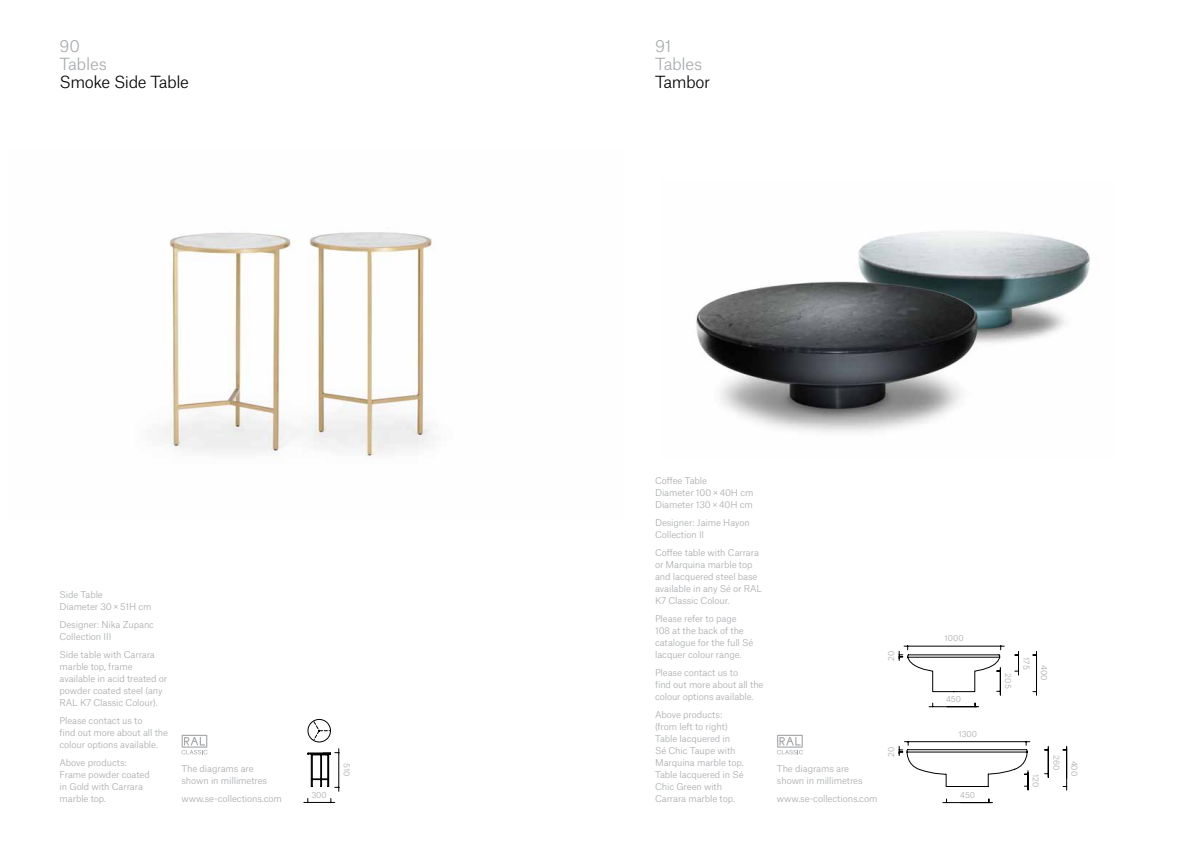
<style>
.page{position:relative;width:1191px;height:842px;background:#fff}
.page>*{position:absolute;margin:0;border:0;box-sizing:border-box;transform-origin:0 0}
.t1{font:300 16px "Atlas Grotesk";letter-spacing:-.03em;color:#000}
.t2{font:300 16px/18px "Atlas Grotesk";letter-spacing:-.015em;color:#a7a9ac}
.t3{font:300 9px/12px "Atlas Grotesk";letter-spacing:-.01em;color:#a7a9ac}
.t4{font:300 8px "Atlas Grotesk";letter-spacing:-.005em;color:#a7a9ac}
</style>
<div class="page">
<img style="left:163px;top:232px;width:269px;height:226px">
<svg style="left:181px;top:735px;width:26px;height:19px"></svg>
<svg style="left:304px;top:798px;width:31px;height:5px"></svg>
<svg style="left:308px;top:749px;width:31px;height:42px"></svg>
<svg style="left:313px;top:721px;width:17px;height:19px"></svg>
<div style="left:308px;top:719px;width:23px;height:23px;border:1px solid #000;border-radius:50%"></div>
<svg style="left:898px;top:741px;width:169px;height:62px"></svg>
<svg style="left:898px;top:646px;width:139px;height:62px"></svg>
<img style="left:696px;top:231px;width:394px;height:201px">
<svg style="left:777px;top:735px;width:26px;height:19px"></svg>
<h1 class="t2" style="left:60px;top:36px;width:49px">90<br>Tables</h1>
<h1 class="t1" style="left:60px;top:70px;width:131px">Smoke Side Table</h1>
<p class="t3" style="left:60px;top:588px;width:94px">Side Table<br>Diameter 30 × 51H cm</p>
<p class="t3" style="left:60px;top:618px;width:96px">Designer: Nika Zupanc<br>Collection III</p>
<p class="t3" style="left:60px;top:648px;width:109px">Side table with Carrara marble top, frame available in acid treated or powder coated steel (any<br>RAL K7 Classic Colour).</p>
<p class="t3" style="left:60px;top:714px;width:110px">Please contact us to<br>find out more about all the colour options available.</p>
<p class="t3" style="left:60px;top:756px;width:92px">Above products:<br>Frame powder coated in Gold with Carrara marble top.</p>
<p class="t3" style="left:181px;top:762px;width:87px">The diagrams are shown in millimetres</p>
<p class="t3" style="left:181px;top:792px;width:102px">www.se-collections.com</p>
<p class="t4" style="left:311px;top:788px;width:17px">300</p>
<p class="t4" style="left:353px;top:763px;width:15px;rotate:90deg">510</p>
<h1 class="t2" style="left:655px;top:36px;width:49px">91<br>Tables</h1>
<h1 class="t1" style="left:655px;top:70px;width:57px">Tambor</h1>
<p class="t3" style="left:655px;top:474px;width:100px">Coffee Table<br>Diameter 100 × 40H cm<br>Diameter 130 × 40H cm</p>
<p class="t3" style="left:655px;top:516px;width:96px">Designer: Jaime Hayon<br>Collection II</p>
<p class="t3" style="left:655px;top:546px;width:109px">Coffee table with Carrara or Marquina marble top and lacquered steel base available in any Sé or RAL<br>K7 Classic Colour.</p>
<p class="t3" style="left:655px;top:612px;width:100px">Please refer to page<br>108 at the back of the catalogue for the full Sé lacquer colour range.</p>
<p class="t3" style="left:655px;top:666px;width:110px">Please contact us to<br>find out more about all the colour options available.</p>
<p class="t3" style="left:655px;top:708px;width:90px">Above products: (from left to right)<br>Table lacquered in<br>Sé Chic Taupe with<br>Marquina marble top.<br>Table lacquered in Sé<br>Chic Green with<br>Carrara marble top.</p>
<p class="t4" style="left:884px;top:653px;width:12px;rotate:-90deg">20</p>
<p class="t4" style="left:884px;top:661px;width:12px;rotate:-90deg">20</p>
<p class="t3" style="left:777px;top:762px;width:87px">The diagrams are shown in millimetres</p>
<p class="t3" style="left:777px;top:792px;width:102px">www.se-collections.com</p>
<p class="t4" style="left:885px;top:757px;width:12px;rotate:-90deg">20</p>
<p class="t4" style="left:885px;top:764px;width:12px;rotate:-90deg">20</p>
<p class="t4" style="left:944px;top:632px;width:21px">1000</p>
<p class="t4" style="left:946px;top:692px;width:16px">450</p>
<p class="t4" style="left:958px;top:727px;width:20px">1300</p>
<p class="t4" style="left:960px;top:788px;width:16px">450</p>
<p class="t4" style="left:1014px;top:666px;width:17px;rotate:90deg">205</p>
<p class="t4" style="left:1014px;top:673px;width:17px;rotate:90deg">205</p>
<p class="t4" style="left:1032px;top:657px;width:14px;rotate:90deg">175</p>
<p class="t4" style="left:1050px;top:658px;width:17px;rotate:90deg">400</p>
<p class="t4" style="left:1050px;top:665px;width:17px;rotate:90deg">400</p>
<p class="t4" style="left:1042px;top:774px;width:15px;rotate:90deg">120</p>
<p class="t4" style="left:1042px;top:781px;width:15px;rotate:90deg">120</p>
<p class="t4" style="left:1062px;top:755px;width:17px;rotate:90deg">260</p>
<p class="t4" style="left:1062px;top:762px;width:17px;rotate:90deg">260</p>
<p class="t4" style="left:1080px;top:760px;width:17px;rotate:90deg">400</p>
<p class="t4" style="left:1080px;top:768px;width:17px;rotate:90deg">400</p>
</div>
